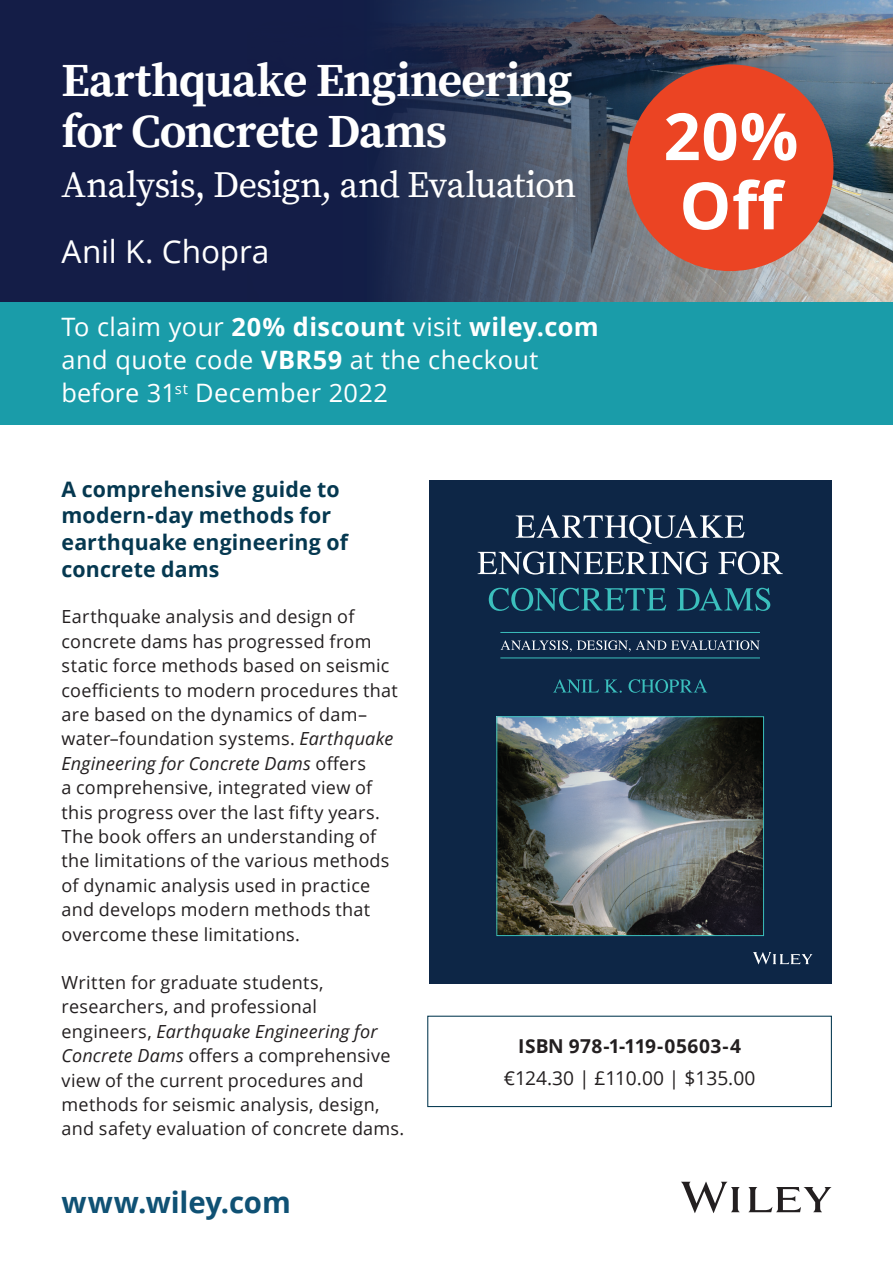
<style>
.page{position:relative;width:893px;height:1263px;background:#fff}
.page>*{position:absolute;margin:0;border:0;box-sizing:border-box;transform-origin:0 0}
.t1{font:700 65.1px/69.2px "Open Sans";color:#fff}
.t2{font:700 47.4px/50.8px "Source Serif Pro";letter-spacing:-.03em;color:#fff}
.t3{font:36.9px "Source Serif Pro";letter-spacing:-.025em;color:#fff}
.t4{font:31.5px "Open Sans";letter-spacing:-.005em;color:#fff}
.t5{font:700 29.4px "Open Sans";letter-spacing:-.005em;color:#0f5174}
.t6{font:25.35px/33px "Open Sans";letter-spacing:.015em;color:#fff}
.t7{font:700 21.3px/26.7px "Open Sans";letter-spacing:.005em;color:#053850}
.t8{font:19.2px "Open Sans";color:#231f20}
.t9{font:700 19.2px "Open Sans";letter-spacing:.025em;color:#231f20}
.t10{font:18px/24.5px "Open Sans";letter-spacing:.015em;color:#231f20}
.s1{font-weight:700}
.s2{font-style:italic}
</style>
<div class="page">
<div style="left:0;top:0;width:893px;height:304px;background:#141d47"></div>
<svg style="left:681px;top:1182px;width:150px;height:31px"></svg>
<div style="left:429px;top:480px;width:402px;height:503px;background:#0d2646"></div>
<svg style="left:489px;top:588px;width:281px;height:23px"></svg>
<svg style="left:478px;top:551px;width:305px;height:23px"></svg>
<svg style="left:516px;top:515px;width:228px;height:29px"></svg>
<svg style="left:501px;top:640px;width:259px;height:12px"></svg>
<svg style="left:553px;top:679px;width:154px;height:14px"></svg>
<img style="left:499px;top:719px;width:263px;height:215px">
<div style="left:497px;top:717px;width:267px;height:219px;border:1px solid #3bbfbd"></div>
<svg style="left:753px;top:952px;width:59px;height:12px"></svg>
<hr style="left:500px;top:632px;width:260px;height:1px;background:#3bbfbd">
<hr style="left:500px;top:658px;width:260px;height:1px;background:#3bbfbd">
<div style="left:427px;top:1016px;width:405px;height:91px;border:1px solid #053850"></div>
<img style="left:388px;top:0;width:505px;height:302px">
<div style="left:0;top:302px;width:893px;height:123px;background:#1a9ca9"></div>
<div style="left:627px;top:64px;width:206px;height:207px;background:#eb4423;border-radius:50%"></div>
<h2 class="t2" style="left:62px;top:57px;width:512px">Earthquake Engineering for Concrete Dams</h2>
<h3 class="t3" style="left:62px;top:163px;width:516px">Analysis, Design, and Evaluation</h3>
<h3 class="t4" style="left:62px;top:229px;width:209px">Anil K. Chopra</h3>
<h3 class="t6" style="left:62px;top:310px;width:539px">To claim your <span class="s1">20% discount</span> visit <span class="s1">wiley.com </span>and quote code <span class="s1">VBR59</span> at the checkout before 31<sup>st</sup> December 2022</h3>
<h1 class="t1" style="left:664px;top:100px;width:136px">20%<br>Off</h1>
<p class="t7" style="left:62px;top:475px;width:288px">A comprehensive guide to modern-day methods for earthquake engineering of concrete dams</p>
<p class="t10" style="left:62px;top:604px;width:338px">Earthquake analysis and design of concrete dams has progressed from static force methods based on seismic coefficients to modern procedures that are based on the dynamics of dam– water–foundation systems. <span class="s2">Earthquake Engineering for Concrete Dams</span> offers<br>a comprehensive, integrated view of this progress over the last fifty years.<br>The book offers an understanding of the limitations of the various methods of dynamic analysis used in practice and develops modern methods that overcome these limitations.</p>
<p class="t10" style="left:62px;top:970px;width:344px">Written for graduate students, researchers, and professional engineers, <span class="s2">Earthquake Engineering for Concrete Dams</span> offers a comprehensive view of the current procedures and methods for seismic analysis, design, and safety evaluation of concrete dams.</p>
<h3 class="t5" style="left:62px;top:1182px;width:231px">www.wiley.com</h3>
<p class="t9" style="left:518px;top:1032px;width:224px">ISBN 978-1-119-05603-4</p>
<p class="t8" style="left:504px;top:1064px;width:253px">€124.30 | £110.00 | $135.00</p>
</div>
